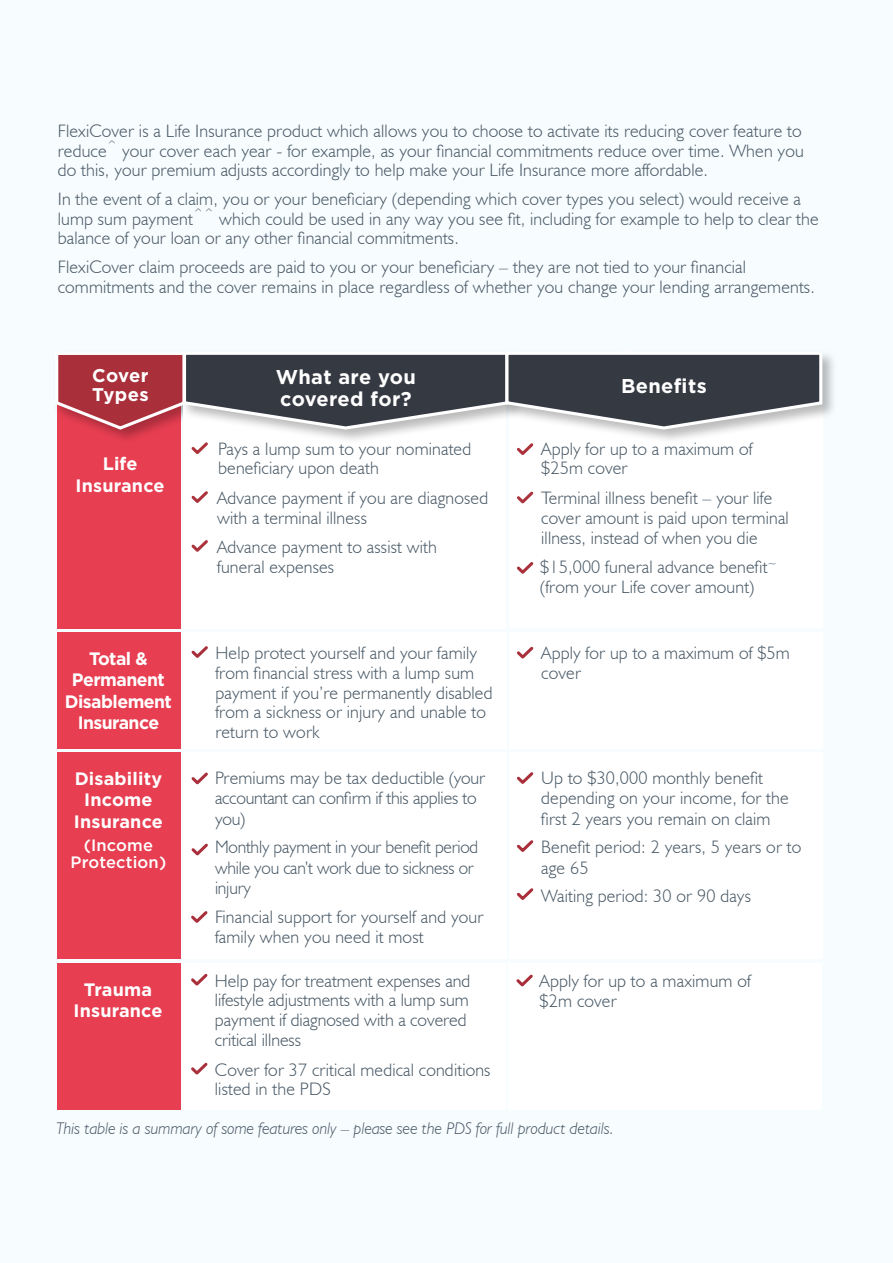
<style>
.page{position:relative;width:893px;height:1263px;background:#f7fcfe}
.page>*{position:absolute;margin:0;border:0;box-sizing:border-box;transform-origin:0 0}
.t1{font:700 21.6px "Gotham";letter-spacing:.02em;color:#fff}
.t2{font:700 19.95px/21.5px "Gotham";letter-spacing:.02em;color:#fff}
.t3{font:700 18.45px/19.2px "Gotham";letter-spacing:.015em;color:#fff}
.t4{font:300 18px/19.8px "Humanist 521 BT";letter-spacing:.01em;color:#485865}
.t5{font:300 18px/20.5px "Humanist 521 BT";letter-spacing:-.01em;color:#485865}
.t6{font:700 18px/21.6px "Gotham";letter-spacing:-.005em;color:#fff;text-align:center}
.t7{font:700 18px/21.6px "Gotham";letter-spacing:-.03em;color:#fff;text-align:center}
.t8{font:italic 300 16.95px "Humanist 521 BT";color:#485865}
.t9{font:500 16.5px/16.5px "Gotham";letter-spacing:.01em;color:#fff;text-align:center}
.t10{font:300 10.5px "Humanist 521 BT";color:#485865}
</style>
<div class="page">
<div style="left:58px;top:403px;width:123px;height:225px;background:#e73e51"></div>
<div style="left:53px;top:349px;width:148px;height:95px;background:#000;opacity:.27"></div>
<div style="left:509px;top:752px;width:313px;height:207px;background:#fff"></div>
<div style="left:509px;top:396px;width:313px;height:232px;background:#fff"></div>
<div style="left:183px;top:752px;width:324px;height:207px;background:#fff"></div>
<div style="left:183px;top:396px;width:322px;height:232px;background:#fff"></div>
<div style="left:181px;top:349px;width:342px;height:95px;background:#000;opacity:.27"></div>
<div style="left:503px;top:349px;width:334px;height:95px;background:#000;opacity:.27"></div>
<svg style="left:54px;top:350px;width:770px;height:81px"></svg>
<div style="left:58px;top:752px;width:123px;height:207px;background:#e73e51"></div>
<div style="left:509px;top:632px;width:313px;height:116px;background:#fff"></div>
<div style="left:183px;top:632px;width:324px;height:116px;background:#fff"></div>
<div style="left:58px;top:632px;width:123px;height:116px;background:#e73e51"></div>
<div style="left:509px;top:963px;width:312px;height:147px;background:#fff"></div>
<div style="left:182px;top:963px;width:324px;height:147px;background:#fff"></div>
<div style="left:57px;top:963px;width:123px;height:147px;background:#e73e51"></div>
<svg style="left:189px;top:439px;width:22px;height:16px"></svg>
<svg style="left:191px;top:491px;width:17px;height:12px"></svg>
<svg style="left:191px;top:540px;width:17px;height:12px"></svg>
<svg style="left:191px;top:646px;width:17px;height:12px"></svg>
<svg style="left:191px;top:772px;width:17px;height:13px"></svg>
<svg style="left:191px;top:843px;width:17px;height:13px"></svg>
<svg style="left:191px;top:973px;width:17px;height:13px"></svg>
<svg style="left:191px;top:1062px;width:17px;height:13px"></svg>
<svg style="left:514px;top:440px;width:22px;height:15px"></svg>
<svg style="left:517px;top:491px;width:17px;height:13px"></svg>
<svg style="left:517px;top:562px;width:17px;height:12px"></svg>
<svg style="left:517px;top:646px;width:17px;height:13px"></svg>
<svg style="left:517px;top:772px;width:17px;height:12px"></svg>
<svg style="left:517px;top:840px;width:17px;height:12px"></svg>
<svg style="left:517px;top:888px;width:17px;height:12px"></svg>
<svg style="left:516px;top:974px;width:17px;height:13px"></svg>
<svg style="left:191px;top:911px;width:17px;height:12px"></svg>
<p class="t4" style="left:58px;top:121px;width:745px">FlexiCover is a Life Insurance product which allows you to choose to activate its reducing cover feature to reduce</p>
<p class="t10" style="left:107px;top:138px;width:12px">^</p>
<p class="t4" style="left:58px;top:141px;width:747px;text-indent:64px">your cover each year - for example, as your financial commitments reduce over time. When you do this, your premium adjusts accordingly to help make your Life Insurance more affordable.</p>
<p class="t4" style="left:58px;top:189px;width:745px">In the event of a claim, you or your beneficiary (depending which cover types you select) would receive a lump sum payment</p>
<p class="t10" style="left:193px;top:206px;width:23px">^^</p>
<p class="t4" style="left:58px;top:209px;width:762px;text-indent:161px">which could be used in any way you see fit, including for example to help to clear the balance of your loan or any other financial commitments.</p>
<p class="t4" style="left:58px;top:257px;width:759px">FlexiCover claim proceeds are paid to you or your beneficiary – they are not tied to your financial commitments and the cover remains in place regardless of whether you change your lending arrangements.</p>
<p class="t3" style="left:92px;top:366px;width:58px">Cover<br>Types</p>
<p class="t6" style="left:76px;top:453px;width:90px">Life<br>Insurance</p>
<p class="t7" style="left:65px;top:647px;width:109px">Total &amp;<br>Permanent<br>Disablement<br>Insurance</p>
<p class="t6" style="left:74px;top:767px;width:90px">Disability<br>Income<br>Insurance</p>
<p class="t9" style="left:71px;top:837px;width:97px">(Income<br>Protection)</p>
<p class="t6" style="left:74px;top:978px;width:90px">Trauma<br>Insurance</p>
<p class="t2" style="left:276px;top:366px;width:142px">What are you covered for?</p>
<p class="t2" style="left:621px;top:375px;width:87px">Benefits</p>
<p class="t4" style="left:218px;top:438px;width:254px">Pays a lump sum to your nominated beneficiary upon death</p>
<p class="t4" style="left:217px;top:488px;width:273px">Advance payment if you are diagnosed with a terminal illness</p>
<p class="t4" style="left:217px;top:537px;width:221px">Advance payment to assist with funeral expenses</p>
<p class="t1" style="left:598px;top:369px;width:106px">Available</p>
<p class="t4" style="left:541px;top:438px;width:213px">Apply for up to a maximum of $25m cover</p>
<p class="t4" style="left:541px;top:488px;width:249px">Terminal illness benefit – your life cover amount is paid upon terminal illness, instead of when you die</p>
<p class="t4" style="left:540px;top:557px;width:238px">$15,000 funeral advance benefit<sup>~ </sup>(from your Life cover amount)</p>
<p class="t4" style="left:215px;top:643px;width:279px">Help protect yourself and your family from financial stress with a lump sum payment if you’re permanently disabled from a sickness or injury and unable to return to work</p>
<p class="t4" style="left:541px;top:643px;width:250px">Apply for up to a maximum of $5m cover</p>
<p class="t5" style="left:215px;top:767px;width:272px">Premiums may be tax deductible (your accountant can confirm if this applies to you)</p>
<p class="t5" style="left:215px;top:836px;width:265px">Monthly payment in your benefit period while you can’t work due to sickness or injury</p>
<p class="t4" style="left:215px;top:906px;width:270px;line-height:20.5px">Financial support for yourself and your family when you need it most</p>
<p class="t4" style="left:215px;top:970px;width:257px">Help pay for treatment expenses and lifestyle adjustments with a lump sum payment if diagnosed with a covered critical illness</p>
<p class="t4" style="left:215px;top:1059px;width:277px">Cover for 37 critical medical conditions listed in the PDS</p>
<p class="t4" style="left:541px;top:767px;width:249px;line-height:20.5px">Up to $30,000 monthly benefit depending on your income, for the first 2 years you remain on claim</p>
<p class="t4" style="left:541px;top:836px;width:262px;line-height:20.5px">Benefit period: 2 years, 5 years or to age 65</p>
<p class="t4" style="left:541px;top:885px;width:211px">Waiting period: 30 or 90 days</p>
<p class="t4" style="left:540px;top:971px;width:213px">Apply for up to a maximum of $2m cover</p>
<p class="t8" style="left:56px;top:1118px;width:559px">This table is a summary of some features only – please see the PDS for full product details.</p>
</div>
